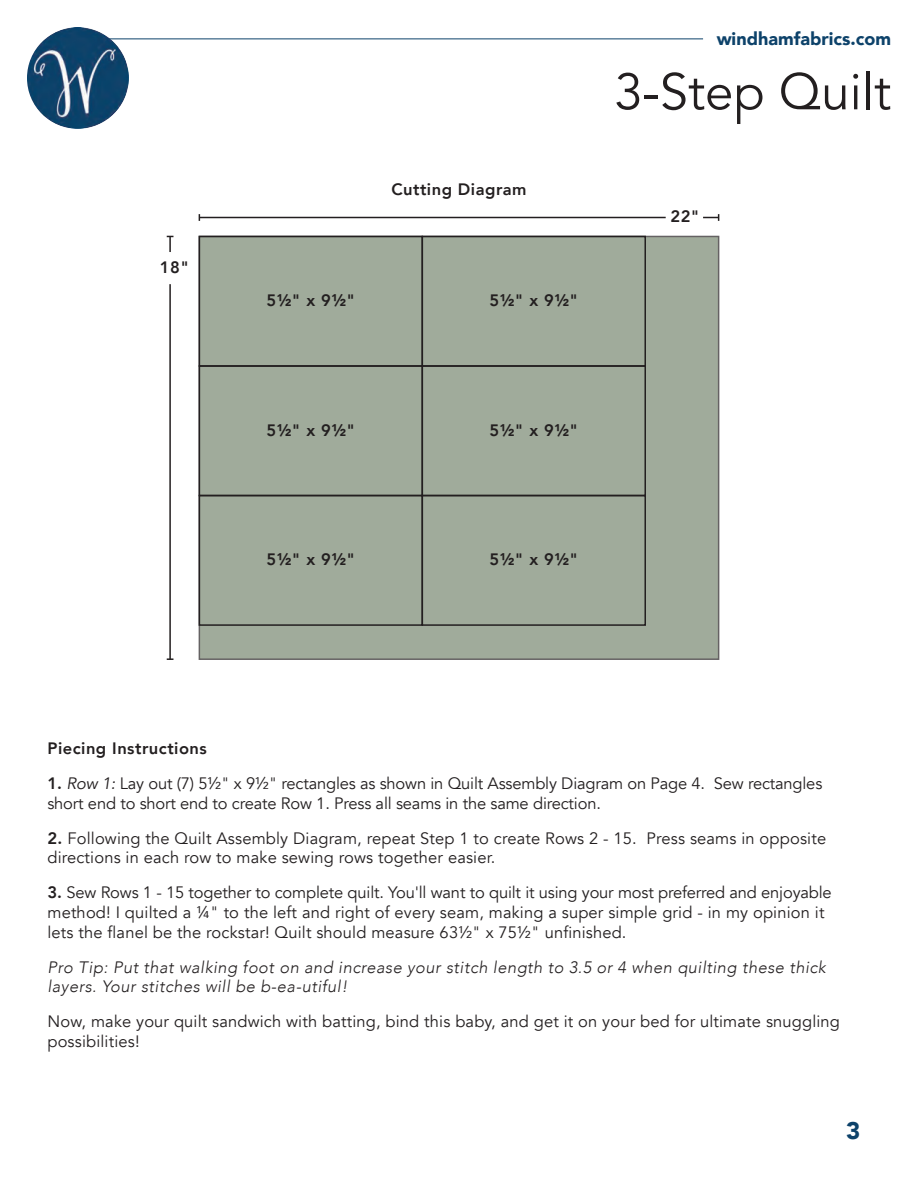
<style>
.page{position:relative;width:918px;height:1188px;background:#fff}
.page>*{position:absolute;margin:0;border:0;box-sizing:border-box;transform-origin:0 0}
.t1{font:51px "Avenir";color:#231f20}
.t2{font:900 24px "Avenir";color:#0d426a}
.t3{font:900 18px "Avenir";color:#0d426a}
.t4{font:16.5px/19.8px "Avenir";letter-spacing:.01em;color:#231f20}
.t5{font:16.5px/19.8px "Avenir";letter-spacing:-.01em;color:#231f20}
.t6{font:italic 300 16.5px/19.8px "Avenir";letter-spacing:.03em;color:#231f20}
.t7{font:800 16.5px "Avenir";letter-spacing:.03em;color:#231f20}
.s1{font-weight:800}
.s2{font-style:italic}
</style>
<div class="page">
<img style="left:27px;top:27px;width:102px;height:102px;border-radius:51px">
<hr style="left:109px;top:39px;width:594px;height:1px;background:#0d426a">
<div style="left:199px;top:236px;width:520px;height:423px;background:#a0ab9b"></div>
<hr style="left:199px;top:217px;width:467px;height:1px;background:#231f20">
<svg style="left:703px;top:214px;width:16px;height:7px"></svg>
<svg style="left:167px;top:236px;width:6px;height:16px"></svg>
<hr style="left:169px;top:284px;width:2px;height:375px;background:#231f20">
<svg style="left:167px;top:658px;width:6px;height:2px"></svg>
<div style="left:199px;top:236px;width:224px;height:131px;border:2px solid #231f20"></div>
<div style="left:199px;top:365px;width:224px;height:131px;border:2px solid #231f20"></div>
<div style="left:199px;top:495px;width:224px;height:131px;border:2px solid #231f20"></div>
<div style="left:422px;top:236px;width:224px;height:131px;border:2px solid #231f20"></div>
<div style="left:422px;top:365px;width:224px;height:131px;border:2px solid #231f20"></div>
<div style="left:422px;top:495px;width:224px;height:131px;border:2px solid #231f20"></div>
<p class="t3" style="left:717px;top:23px;width:176px">windhamfabrics.com</p>
<p class="t7" style="left:160px;top:254px;width:31px">18"</p>
<p class="t7" style="left:267px;top:287px;width:90px">5½" x 9½"</p>
<p class="t7" style="left:391px;top:176px;width:137px">Cutting Diagram</p>
<p class="t7" style="left:489px;top:287px;width:90px">5½" x 9½"</p>
<h1 class="t1" style="left:614px;top:61px;width:278px">3-Step Quilt</h1>
<p class="t7" style="left:670px;top:204px;width:31px">22"</p>
<p class="t7" style="left:267px;top:417px;width:90px">5½" x 9½"</p>
<p class="t7" style="left:489px;top:417px;width:90px">5½" x 9½"</p>
<p class="t7" style="left:267px;top:546px;width:90px">5½" x 9½"</p>
<p class="t7" style="left:489px;top:546px;width:90px">5½" x 9½"</p>
<p class="t7" style="left:47px;top:736px;width:161px">Piecing Instructions</p>
<p class="t5" style="left:47px;top:774px;width:776px"><span class="s1">1.</span> <span class="s2">Row 1:</span> Lay out (7) 5½" x 9½" rectangles as shown in Quilt Assembly Diagram on Page 4. Sew rectangles short end to short end to create Row 1. Press all seams in the same direction.</p>
<p class="t4" style="left:47px;top:828px;width:780px"><span class="s1">2.</span> Following the Quilt Assembly Diagram, repeat Step 1 to create Rows 2 - 15. Press seams in opposite directions in each row to make sewing rows together easier.</p>
<p class="t4" style="left:47px;top:883px;width:786px"><span class="s1">3.</span> Sew Rows 1 - 15 together to complete quilt. You'll want to quilt it using your most preferred and enjoyable method! I quilted a ¼" to the left and right of every seam, making a super simple grid - in my opinion it lets the flanel be the rockstar! Quilt should measure 63½" x 75½" unfinished.</p>
<p class="t6" style="left:47px;top:957px;width:780px">Pro Tip: Put that walking foot on and increase your stitch length to 3.5 or 4 when quilting these thick layers. Your stitches will be b-ea-utiful!</p>
<p class="t4" style="left:47px;top:1012px;width:794px">Now, make your quilt sandwich with batting, bind this baby, and get it on your bed for ultimate snuggling possibilities!</p>
<h2 class="t2" style="left:846px;top:1110px;width:16px">3</h2>
</div>
